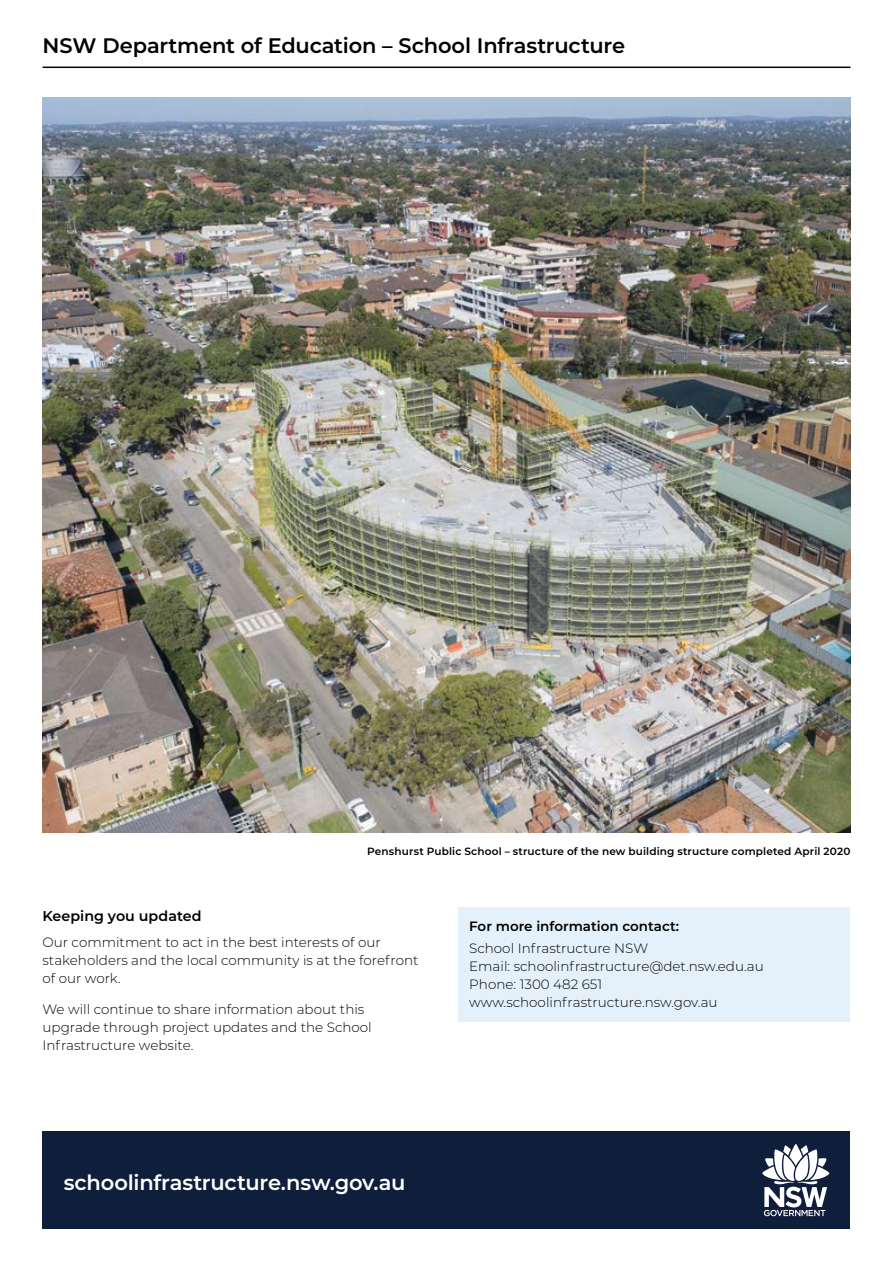
<style>
.page{position:relative;width:893px;height:1263px;background:#fff}
.page>*{position:absolute;margin:0;border:0;box-sizing:border-box;transform-origin:0 0}
.t1{font:600 21px "Montserrat";letter-spacing:-.01em;color:#000}
.t2{font:600 21px "Montserrat";letter-spacing:-.01em;color:#fff}
.Heading_3{font:600 14.25px "Montserrat";color:#000}
.Body_light_9_12{font:300 13.5px/18px "Montserrat";color:#000}
.Body_light_9_12-2{font:600 13.5px "Montserrat";color:#000}
.t3{font:600 10.5px "Montserrat";letter-spacing:.015em;color:#000}
</style>
<div class="page">
<div style="left:43px;top:1131px;width:807px;height:98px;background:#0e1e3b"></div>
<hr style="left:43px;top:67px;width:807px;height:1px;background:#000">
<svg style="left:762px;top:1144px;width:67px;height:72px"></svg>
<div style="left:459px;top:907px;width:391px;height:115px;background:#e4f1fa"></div>
<img style="left:43px;top:98px;width:807px;height:734px">
<h1 class="t1" style="left:43px;top:31px;width:584px">NSW Department of Education – School Infrastructure</h1>
<p class="t3" style="left:367px;top:844px;width:485px">Penshurst Public School – structure of the new building structure completed April 2020</p>
<p class="Heading_3" style="left:43px;top:905px;width:161px">Keeping you updated</p>
<p class="Body_light_9_12" style="left:43px;top:933px;width:377px">Our commitment to act in the best interests of our stakeholders and the local community is at the forefront of our work.</p>
<p class="Body_light_9_12" style="left:43px;top:1000px;width:331px">We will continue to share information about this upgrade through project updates and the School<br>Infrastructure website.</p>
<h1 class="t2" style="left:64px;top:1168px;width:343px">schoolinfrastructure.nsw.gov.au</h1>
<p class="Body_light_9_12-2" style="left:469px;top:916px;width:211px">For more information contact:</p>
<p class="Body_light_9_12" style="left:469px;top:938px;width:296px">School Infrastructure NSW<br>Email: schoolinfrastructure@det.nsw.edu.au Phone: 1300 482 651 www.schoolinfrastructure.nsw.gov.au</p>
</div>
